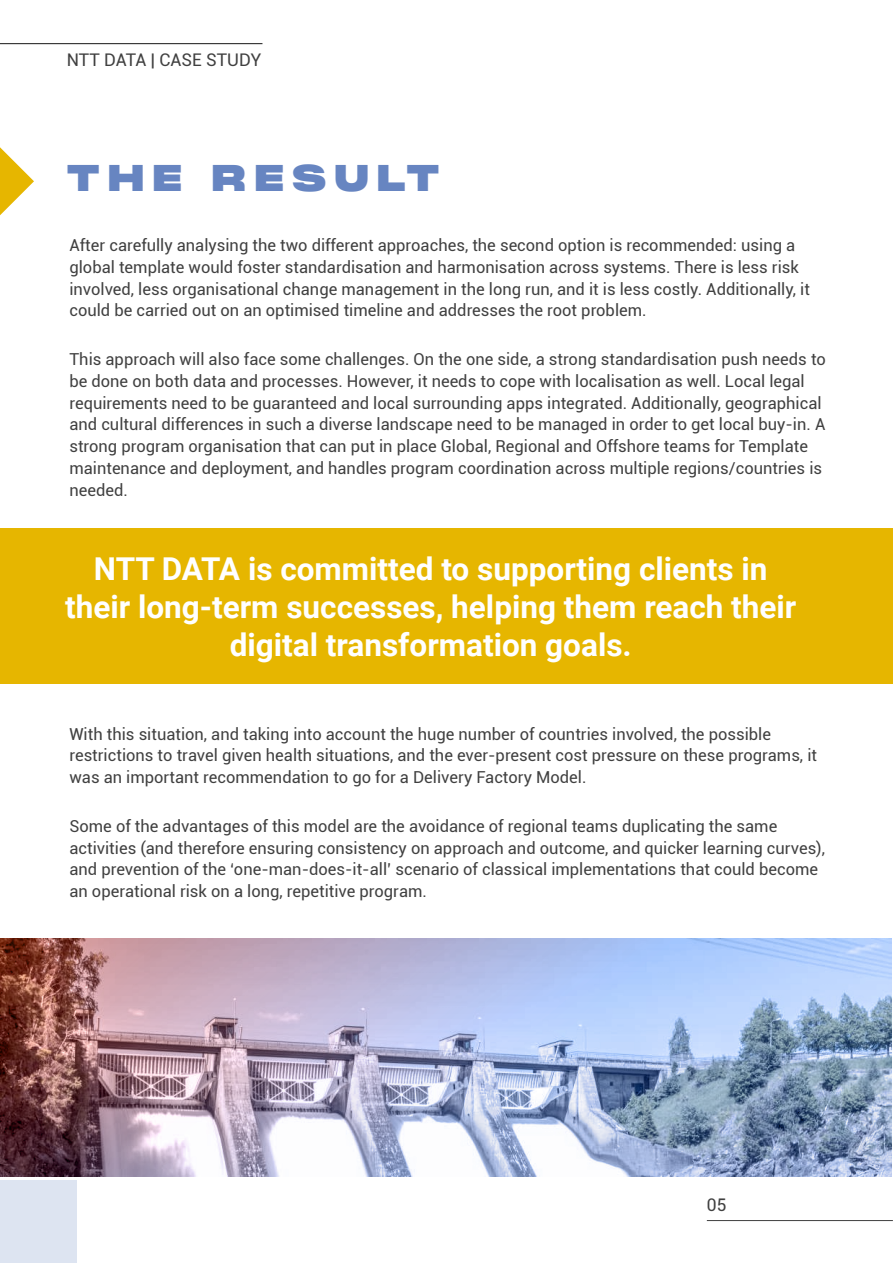
<style>
.page{position:relative;width:893px;height:1263px;background:#fff}
.page>*{position:absolute;margin:0;border:0;box-sizing:border-box;transform-origin:0 0}
.t1{font:800 36px "Monument Extended";letter-spacing:.19em;color:#6785c1}
.t2{font:700 31.5px/37.8px "Roboto";color:#fff;text-align:center}
.t3{font:17.4px "Roboto";color:#404040}
.t4{font:16.5px/21.8px "Roboto";color:#404040}
</style>
<div class="page">
<hr style="left:707px;top:1220px;width:186px;height:1px;background:#404040">
<hr style="left:0;top:43px;width:262px;height:1px;background:#161616">
<div style="left:0;top:1181px;width:76px;height:82px;background:#dde4f1"></div>
<svg style="left:0;top:147px;width:34px;height:68px"></svg>
<div style="left:1px;top:528px;width:892px;height:155px;background:#e6b600"></div>
<img style="left:0;top:938px;width:891px;height:238px">
<p class="t3" style="left:67px;top:48px;width:196px">NTT DATA | CASE STUDY</p>
<h1 class="t1" style="left:66px;top:153px;width:375px">THE RESULT</h1>
<p class="t4" style="left:69px;top:234px;width:742px">After carefully analysing the two different approaches, the second option is recommended: using a global template would foster standardisation and harmonisation across systems. There is less risk involved, less organisational change management in the long run, and it is less costly. Additionally, it could be carried out on an optimised timeline and addresses the root problem.</p>
<p class="t4" style="left:69px;top:348px;width:758px">This approach will also face some challenges. On the one side, a strong standardisation push needs to be done on both data and processes. However, it needs to cope with localisation as well. Local legal requirements need to be guaranteed and local surrounding apps integrated. Additionally, geographical and cultural differences in such a diverse landscape need to be managed in order to get local buy-in. A strong program organisation that can put in place Global, Regional and Offshore teams for Template maintenance and deployment, and handles program coordination across multiple regions/countries is needed.</p>
<h2 class="t2" style="left:65px;top:549px;width:733px">NTT DATA is committed to supporting clients in their long-term successes, helping them reach their digital transformation goals.</h2>
<p class="t4" style="left:69px;top:722px;width:749px">With this situation, and taking into account the huge number of countries involved, the possible restrictions to travel given health situations, and the ever-present cost pressure on these programs, it was an important recommendation to go for a Delivery Factory Model.</p>
<p class="t4" style="left:69px;top:814px;width:757px">Some of the advantages of this model are the avoidance of regional teams duplicating the same activities (and therefore ensuring consistency on approach and outcome, and quicker learning curves), and prevention of the ‘one-man-does-it-all’ scenario of classical implementations that could become an operational risk on a long, repetitive program.</p>
<p class="t3" style="left:707px;top:1193px;width:21px">05</p>
</div>
